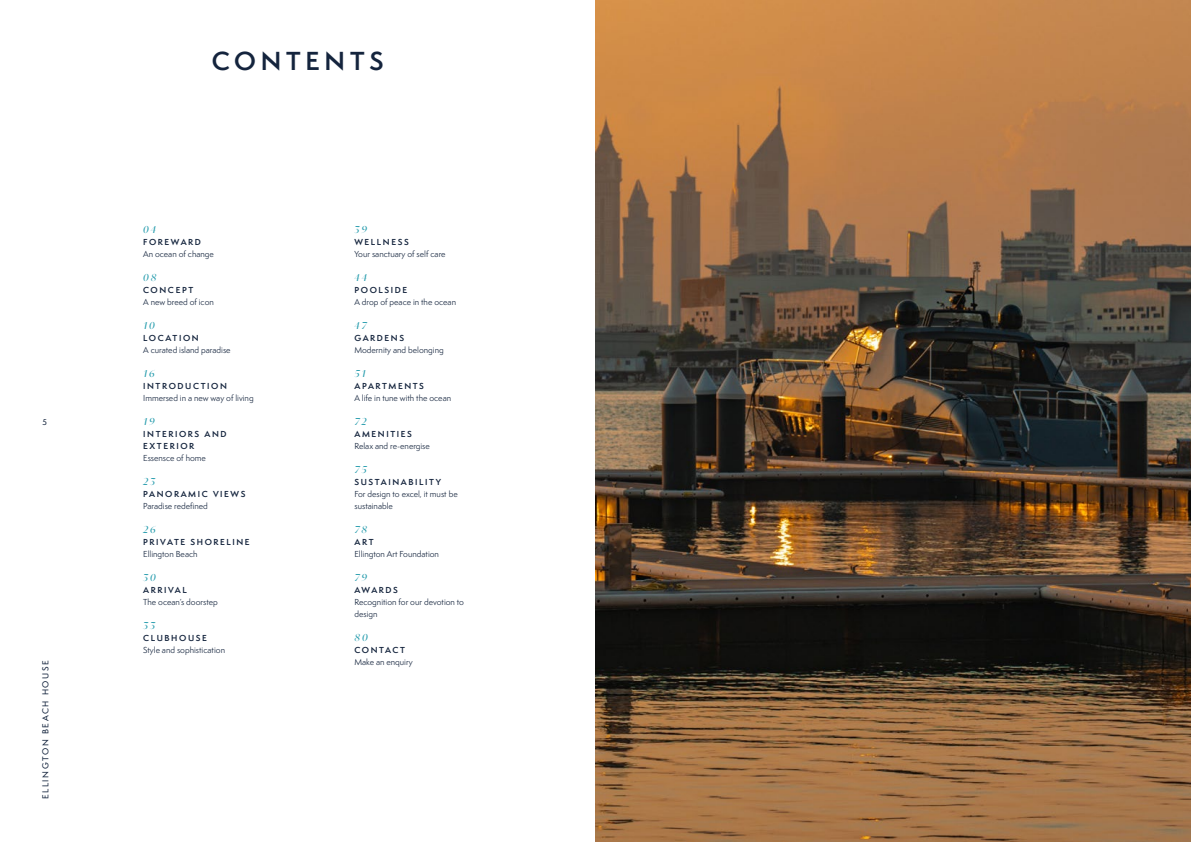
<style>
.page{position:relative;width:1191px;height:842px;background:#fff}
.page>*{position:absolute;margin:0;border:0;box-sizing:border-box;transform-origin:0 0}
.t1{font:600 24px "Semplicita Pro";letter-spacing:.2em;color:#14243d}
.t2{font:italic 10px "Contralto Big";letter-spacing:.2em;color:#269cad}
.t3{font:8px/12px "Semplicita Pro";color:#14243d}
.t4{font:600 8px/12px "Semplicita Pro";letter-spacing:.2em;color:#14243d}
.t5{font:500 8px "Semplicita Pro";letter-spacing:.2em;color:#14243d}
</style>
<div class="page">
<img style="left:595px;top:0;width:596px;height:842px">
<p class="t5" style="left:43px;top:417px;width:6px">5</p>
<p class="t5" style="left:40px;top:799px;width:141px;rotate:-90deg">ELLINGTON BEACH HOUSE</p>
<h1 class="t1" style="left:212px;top:43px;width:173px">CONTENTS</h1>
<p class="t2" style="left:143px;top:222px;width:14px">04</p>
<p class="t4" style="left:143px;top:236px;width:59px">FOREWARD</p>
<p class="t3" style="left:143px;top:248px;width:72px">An ocean of change</p>
<p class="t2" style="left:143px;top:270px;width:15px">08</p>
<p class="t4" style="left:143px;top:284px;width:52px">CONCEPT</p>
<p class="t3" style="left:143px;top:296px;width:72px">A new breed of icon</p>
<p class="t2" style="left:143px;top:318px;width:13px">10</p>
<p class="t4" style="left:143px;top:332px;width:57px">LOCATION</p>
<p class="t3" style="left:143px;top:344px;width:89px">A curated island paradise</p>
<p class="t2" style="left:143px;top:366px;width:13px">16</p>
<p class="t4" style="left:143px;top:380px;width:85px">INTRODUCTION</p>
<p class="t3" style="left:143px;top:392px;width:112px">Immersed in a new way of living</p>
<p class="t2" style="left:143px;top:414px;width:13px">19</p>
<p class="t4" style="left:143px;top:428px;width:85px">INTERIORS AND<br>EXTERIOR</p>
<p class="t3" style="left:143px;top:452px;width:64px">Essensce of home</p>
<p class="t2" style="left:143px;top:474px;width:13px">23</p>
<p class="t4" style="left:143px;top:488px;width:104px">PANORAMIC VIEWS</p>
<p class="t3" style="left:143px;top:500px;width:66px">Paradise redefined</p>
<p class="t2" style="left:143px;top:522px;width:14px">26</p>
<p class="t4" style="left:143px;top:536px;width:108px">PRIVATE SHORELINE</p>
<p class="t3" style="left:143px;top:548px;width:56px">Ellington Beach</p>
<p class="t2" style="left:143px;top:570px;width:14px">30</p>
<p class="t4" style="left:143px;top:584px;width:45px">ARRIVAL</p>
<p class="t3" style="left:143px;top:596px;width:76px">The ocean’s doorstep</p>
<p class="t2" style="left:143px;top:618px;width:13px">33</p>
<p class="t4" style="left:143px;top:632px;width:65px">CLUBHOUSE</p>
<p class="t3" style="left:143px;top:644px;width:83px">Style and sophistication</p>
<p class="t2" style="left:354px;top:222px;width:14px">39</p>
<p class="t4" style="left:354px;top:236px;width:56px">WELLNESS</p>
<p class="t3" style="left:354px;top:248px;width:93px">Your sanctuary of self care</p>
<p class="t2" style="left:354px;top:270px;width:14px">44</p>
<p class="t4" style="left:354px;top:284px;width:54px">POOLSIDE</p>
<p class="t3" style="left:354px;top:296px;width:103px">A drop of peace in the ocean</p>
<p class="t2" style="left:354px;top:318px;width:14px">47</p>
<p class="t4" style="left:354px;top:332px;width:51px">GARDENS</p>
<p class="t3" style="left:354px;top:344px;width:91px">Modernity and belonging</p>
<p class="t2" style="left:354px;top:366px;width:12px">51</p>
<p class="t4" style="left:354px;top:380px;width:71px">APARTMENTS</p>
<p class="t3" style="left:354px;top:392px;width:98px">A life in tune with the ocean</p>
<p class="t2" style="left:354px;top:414px;width:14px">72</p>
<p class="t4" style="left:354px;top:428px;width:59px">AMENITIES</p>
<p class="t3" style="left:354px;top:440px;width:77px">Relax and re-energise</p>
<p class="t2" style="left:354px;top:462px;width:14px">75</p>
<p class="t4" style="left:354px;top:476px;width:88px">SUSTAINABILITY</p>
<p class="t3" style="left:354px;top:488px;width:105px">For design to excel, it must be sustainable</p>
<p class="t2" style="left:354px;top:522px;width:14px">78</p>
<p class="t4" style="left:354px;top:536px;width:21px">ART</p>
<p class="t3" style="left:354px;top:548px;width:86px">Ellington Art Foundation</p>
<p class="t2" style="left:354px;top:570px;width:14px">79</p>
<p class="t4" style="left:354px;top:584px;width:45px">AWARDS</p>
<p class="t3" style="left:354px;top:596px;width:111px">Recognition for our devotion to design</p>
<p class="t2" style="left:354px;top:630px;width:15px">80</p>
<p class="t4" style="left:354px;top:644px;width:52px">CONTACT</p>
<p class="t3" style="left:354px;top:656px;width:60px">Make an enquiry</p>
</div>
